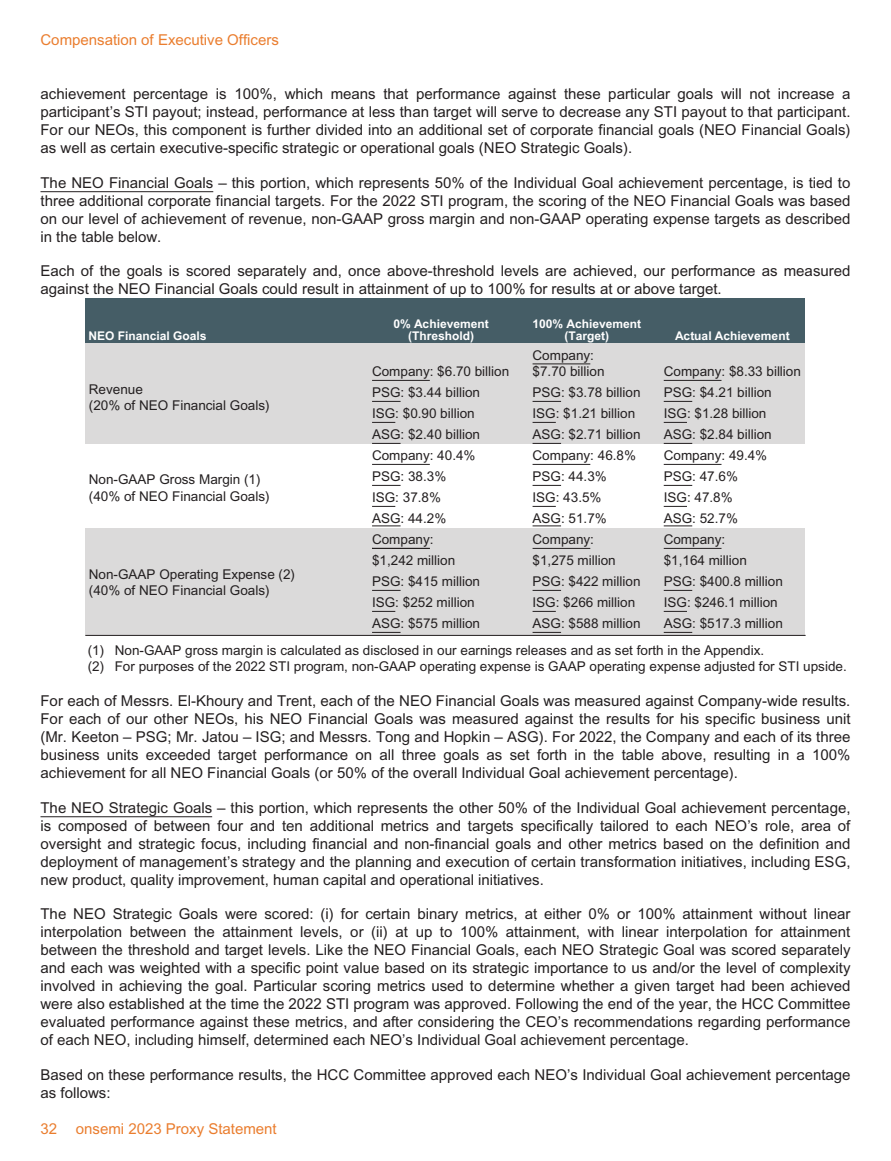
<style>
.page{position:relative;width:891px;height:1161px;background:#fff}
.page>*{position:absolute;margin:0;border:0;box-sizing:border-box;transform-origin:0 0}
.t1{font:15px/18px "Arial";color:#231f20;text-align:justify}
.t2{font:15px "Arial";color:#ea7d2e}
.t3{font:13.5px/21px "Arial";color:#231f20}
.t4{font:700 12px/12px "Arial";color:#fff;text-align:center}
</style>
<div class="page">
<hr style="left:40px;top:191px;width:173px;height:1px;background:#231f20">
<div style="left:86px;top:298px;width:720px;height:45px;background:#455d66"></div>
<div style="left:86px;top:343px;width:720px;height:101px;background:#dbdada"></div>
<div style="left:86px;top:528px;width:720px;height:108px;background:#dbdada"></div>
<hr style="left:86px;top:635px;width:719px;height:1px;background:#231f20">
<hr style="left:372px;top:380px;width:58px;height:1px;background:#231f20">
<svg style="left:372px;top:401px;width:29px;height:1px"></svg>
<svg style="left:372px;top:422px;width:23px;height:1px"></svg>
<svg style="left:372px;top:443px;width:29px;height:1px"></svg>
<hr style="left:533px;top:364px;width:57px;height:1px;background:#231f20">
<svg style="left:533px;top:401px;width:28px;height:1px"></svg>
<svg style="left:533px;top:422px;width:23px;height:1px"></svg>
<svg style="left:533px;top:443px;width:28px;height:1px"></svg>
<hr style="left:664px;top:380px;width:58px;height:1px;background:#231f20">
<svg style="left:664px;top:401px;width:28px;height:1px"></svg>
<svg style="left:664px;top:422px;width:23px;height:1px"></svg>
<svg style="left:664px;top:443px;width:28px;height:1px"></svg>
<hr style="left:372px;top:464px;width:58px;height:1px;background:#231f20">
<svg style="left:372px;top:485px;width:29px;height:1px"></svg>
<svg style="left:372px;top:506px;width:23px;height:1px"></svg>
<svg style="left:372px;top:526px;width:29px;height:1px"></svg>
<hr style="left:533px;top:464px;width:57px;height:1px;background:#231f20">
<svg style="left:533px;top:485px;width:28px;height:1px"></svg>
<svg style="left:533px;top:506px;width:23px;height:1px"></svg>
<svg style="left:533px;top:526px;width:28px;height:1px"></svg>
<hr style="left:664px;top:464px;width:58px;height:1px;background:#231f20">
<svg style="left:664px;top:485px;width:28px;height:1px"></svg>
<svg style="left:664px;top:506px;width:23px;height:1px"></svg>
<svg style="left:664px;top:526px;width:28px;height:1px"></svg>
<hr style="left:372px;top:548px;width:58px;height:1px;background:#231f20">
<svg style="left:372px;top:590px;width:29px;height:1px"></svg>
<svg style="left:372px;top:611px;width:23px;height:1px"></svg>
<svg style="left:372px;top:632px;width:29px;height:1px"></svg>
<hr style="left:533px;top:548px;width:57px;height:1px;background:#231f20">
<svg style="left:533px;top:590px;width:28px;height:1px"></svg>
<svg style="left:533px;top:611px;width:23px;height:1px"></svg>
<svg style="left:533px;top:632px;width:28px;height:1px"></svg>
<hr style="left:664px;top:548px;width:58px;height:1px;background:#231f20">
<svg style="left:664px;top:590px;width:28px;height:1px"></svg>
<svg style="left:664px;top:611px;width:23px;height:1px"></svg>
<svg style="left:664px;top:632px;width:28px;height:1px"></svg>
<hr style="left:40px;top:816px;width:172px;height:1px;background:#231f20">
<p class="t2" style="left:40px;top:34px;width:240px">Compensation of Executive Officers</p>
<p class="t1" style="left:40px;top:86px;width:812px">achievement percentage is 100%, which means that performance against these particular goals will not increase a participant’s STI payout; instead, performance at less than target will serve to decrease any STI payout to that participant.<br>For our NEOs, this component is further divided into an additional set of corporate financial goals (NEO Financial Goals) as well as certain executive-specific strategic or operational goals (NEO Strategic Goals).</p>
<p class="t1" style="left:40px;top:175px;width:812px">The NEO Financial Goals – this portion, which represents 50% of the Individual Goal achievement percentage, is tied to three additional corporate financial targets. For the 2022 STI program, the scoring of the NEO Financial Goals was based on our level of achievement of revenue, non-GAAP gross margin and non-GAAP operating expense targets as described in the table below.</p>
<p class="t1" style="left:40px;top:263px;width:812px">Each of the goals is scored separately and, once above-threshold levels are achieved, our performance as measured against the NEO Financial Goals could result in attainment of up to 100% for results at or above target.</p>
<p class="t4" style="left:88px;top:331px;width:119px">NEO Financial Goals</p>
<p class="t4" style="left:393px;top:319px;width:97px">0% Achievement (Threshold)</p>
<p class="t4" style="left:533px;top:319px;width:110px">100% Achievement (Target)</p>
<p class="t4" style="left:675px;top:331px;width:116px">Actual Achievement</p>
<p class="t3" style="left:89px;top:382px;width:182px;line-height:16.5px">Revenue<br>(20% of NEO Financial Goals)</p>
<p class="t3" style="left:89px;top:473px;width:182px;line-height:16.5px">Non-GAAP Gross Margin (1) (40% of NEO Financial Goals)</p>
<p class="t3" style="left:372px;top:362px;width:139px">Company: $6.70 billion<br>PSG: $3.44 billion<br>ISG: $0.90 billion<br>ASG: $2.40 billion</p>
<p class="t3" style="left:533px;top:348px;width:74px;line-height:16.5px">Company: $7.70 billion</p>
<p class="t3" style="left:533px;top:383px;width:110px">PSG: $3.78 billion<br>ISG: $1.21 billion<br>ASG: $2.71 billion</p>
<p class="t3" style="left:664px;top:362px;width:139px">Company: $8.33 billion<br>PSG: $4.21 billion<br>ISG: $1.28 billion<br>ASG: $2.84 billion</p>
<p class="t3" style="left:372px;top:446px;width:105px">Company: 40.4%<br>PSG: 38.3%<br>ISG: 37.8%<br>ASG: 44.2%</p>
<p class="t3" style="left:533px;top:446px;width:105px">Company: 46.8%<br>PSG: 44.3%<br>ISG: 43.5%<br>ASG: 51.7%</p>
<p class="t3" style="left:664px;top:446px;width:105px">Company: 49.4%<br>PSG: 47.6%<br>ISG: 47.8%<br>ASG: 52.7%</p>
<p class="t3" style="left:372px;top:530px;width:109px">Company:<br>$1,242 million<br>PSG: $415 million<br>ISG: $252 million<br>ASG: $575 million</p>
<p class="t3" style="left:533px;top:530px;width:109px">Company:<br>$1,275 million<br>PSG: $422 million<br>ISG: $266 million<br>ASG: $588 million</p>
<p class="t3" style="left:664px;top:530px;width:121px">Company:<br>$1,164 million<br>PSG: $400.8 million<br>ISG: $246.1 million<br>ASG: $517.3 million</p>
<p class="t3" style="left:88px;top:643px;width:761px;line-height:16.5px">(1) Non-GAAP gross margin is calculated as disclosed in our earnings releases and as set forth in the Appendix.<br>(2) For purposes of the 2022 STI program, non-GAAP operating expense is GAAP operating expense adjusted for STI upside.</p>
<p class="t1" style="left:40px;top:693px;width:812px">For each of Messrs. El-Khoury and Trent, each of the NEO Financial Goals was measured against Company-wide results.<br>For each of our other NEOs, his NEO Financial Goals was measured against the results for his specific business unit (Mr. Keeton – PSG; Mr. Jatou – ISG; and Messrs. Tong and Hopkin – ASG). For 2022, the Company and each of its three business units exceeded target performance on all three goals as set forth in the table above, resulting in a 100% achievement for all NEO Financial Goals (or 50% of the overall Individual Goal achievement percentage).</p>
<p class="t1" style="left:40px;top:800px;width:812px">The NEO Strategic Goals – this portion, which represents the other 50% of the Individual Goal achievement percentage, is composed of between four and ten additional metrics and targets specifically tailored to each NEO’s role, area of oversight and strategic focus, including financial and non-financial goals and other metrics based on the definition and deployment of management’s strategy and the planning and execution of certain transformation initiatives, including ESG, new product, quality improvement, human capital and operational initiatives.</p>
<p class="t1" style="left:40px;top:906px;width:812px">The NEO Strategic Goals were scored: (i) for certain binary metrics, at either 0% or 100% attainment without linear interpolation between the attainment levels, or (ii) at up to 100% attainment, with linear interpolation for attainment between the threshold and target levels. Like the NEO Financial Goals, each NEO Strategic Goal was scored separately and each was weighted with a specific point value based on its strategic importance to us and/or the level of complexity involved in achieving the goal. Particular scoring metrics used to determine whether a given target had been achieved were also established at the time the 2022 STI program was approved. Following the end of the year, the HCC Committee evaluated performance against these metrics, and after considering the CEO’s recommendations regarding performance of each NEO, including himself, determined each NEO’s Individual Goal achievement percentage.</p>
<p class="t1" style="left:40px;top:1067px;width:812px">Based on these performance results, the HCC Committee approved each NEO’s Individual Goal achievement percentage as follows:</p>
<p class="t2" style="left:40px;top:1123px;width:238px">32 onsemi 2023 Proxy Statement</p>
<p class="t3" style="left:89px;top:567px;width:208px;line-height:16.5px">Non-GAAP Operating Expense (2) (40% of NEO Financial Goals)</p>
</div>
